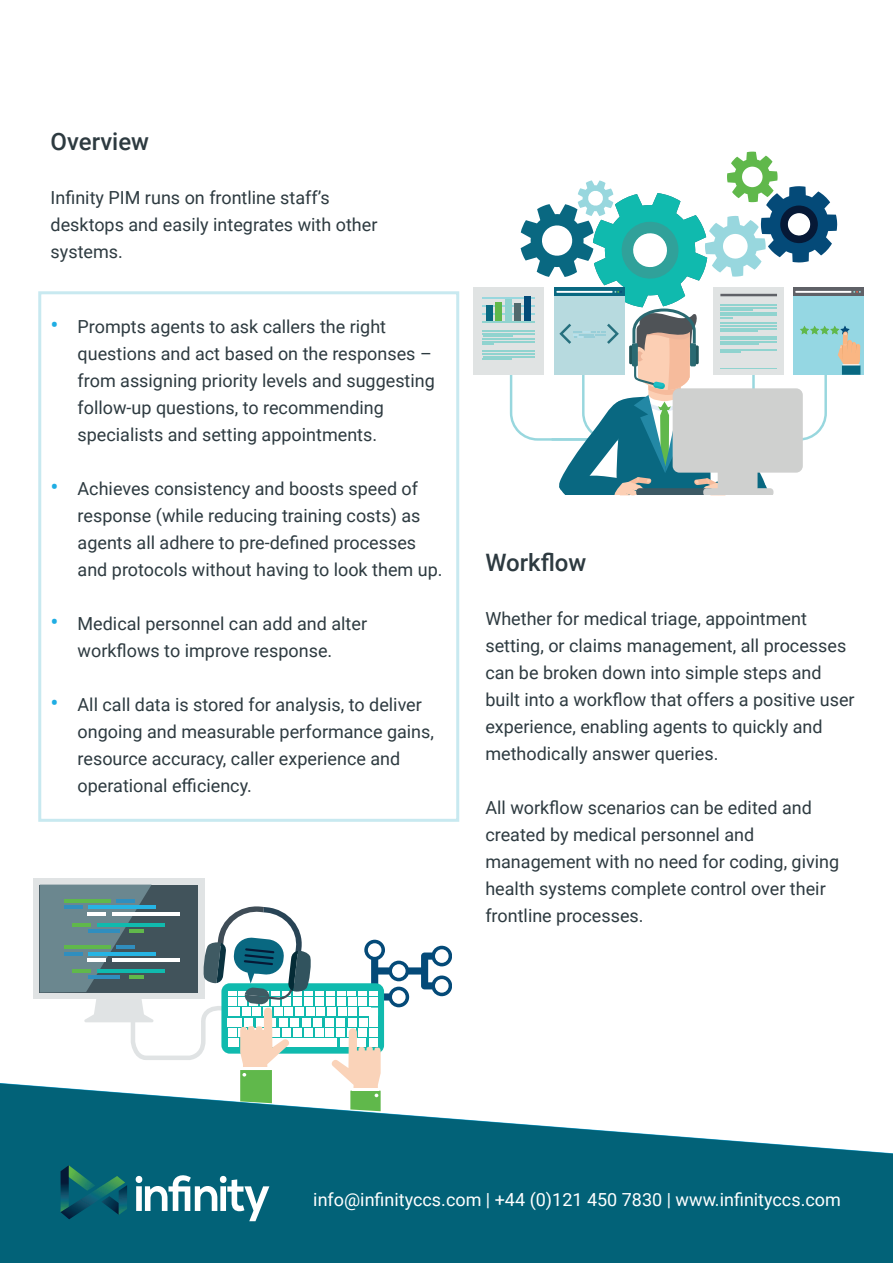
<style>
.page{position:relative;width:893px;height:1263px;background:#fff}
.page>*{position:absolute;margin:0;border:0;box-sizing:border-box;transform-origin:0 0}
.t1{font:500 24px "Roboto";color:#2d3a40}
.t2{font:18px/27px "Roboto";color:#2d3a40}
.t3{font:18px "Roboto";color:#fff}
.s1{font-size:24px;color:#1fade3}
</style>
<div class="page">
<div style="left:38px;top:291px;width:421px;height:531px;border:3px solid #c8e9f0"></div>
<svg style="left:0;top:1083px;width:893px;height:180px;fill:#026278"></svg>
<div style="left:474px;top:288px;width:70px;height:87px;background:#e0e3e3"></div>
<div style="left:793px;top:288px;width:70px;height:87px;background:#95d7e3"></div>
<div style="left:793px;top:288px;width:70px;height:8px;background:#5f6167"></div>
<svg style="left:483px;top:152px;width:378px;height:343px"></svg>
<svg style="left:842px;top:364px;width:18px;height:1px"></svg>
<div style="left:842px;top:365px;width:18px;height:10px;background:#096881"></div>
<div style="left:33px;top:878px;width:172px;height:121px;background:#e0e3e4"></div>
<svg style="left:40px;top:884px;width:411px;height:227px"></svg>
<svg style="left:136px;top:1172px;width:133px;height:49px"></svg>
<svg style="left:61px;top:1165px;width:66px;height:54px;background:#0c606b"></svg>
<p class="t1" style="left:51px;top:124px;width:100px">Overview</p>
<p class="t2" style="left:51px;top:183px;width:328px">Infinity PIM runs on frontline staff’s desktops and easily integrates with other systems.</p>
<p class="t2" style="left:78px;top:313px;width:359px;text-indent:-27px"><span class="s1">•</span> Prompts agents to ask callers the right questions and act based on the responses – from assigning priority levels and suggesting follow-up questions, to recommending specialists and setting appointments.</p>
<p class="t2" style="left:78px;top:475px;width:366px;text-indent:-27px"><span class="s1">•</span> Achieves consistency and boosts speed of response (while reducing training costs) as agents all adhere to pre-defined processes and protocols without having to look them up.</p>
<p class="t2" style="left:51px;top:610px;width:318px;text-align:center"><span class="s1">•</span> Medical personnel can add and alter workflows to improve response.</p>
<p class="t2" style="left:78px;top:691px;width:358px;text-indent:-27px"><span class="s1">•</span> All call data is stored for analysis, to deliver ongoing and measurable performance gains, resource accuracy, caller experience and operational efficiency.</p>
<p class="t1" style="left:485px;top:546px;width:103px">Workflow</p>
<p class="t2" style="left:485px;top:604px;width:371px">Whether for medical triage, appointment setting, or claims management, all processes can be broken down into simple steps and built into a workflow that offers a positive user experience, enabling agents to quickly and methodically answer queries.</p>
<p class="t2" style="left:485px;top:793px;width:355px">All workflow scenarios can be edited and created by medical personnel and management with no need for coding, giving health systems complete control over their frontline processes.</p>
<p class="t3" style="left:313px;top:1187px;width:529px">info@infinityccs.com | +44 (0)121 450 7830 | www.infinityccs.com</p>
<p class="t3" style="left:433px;top:1195px;width:410px">UK: +44 (0)121 450 7830 | US: +1 (347) 329 5132</p>
</div>
